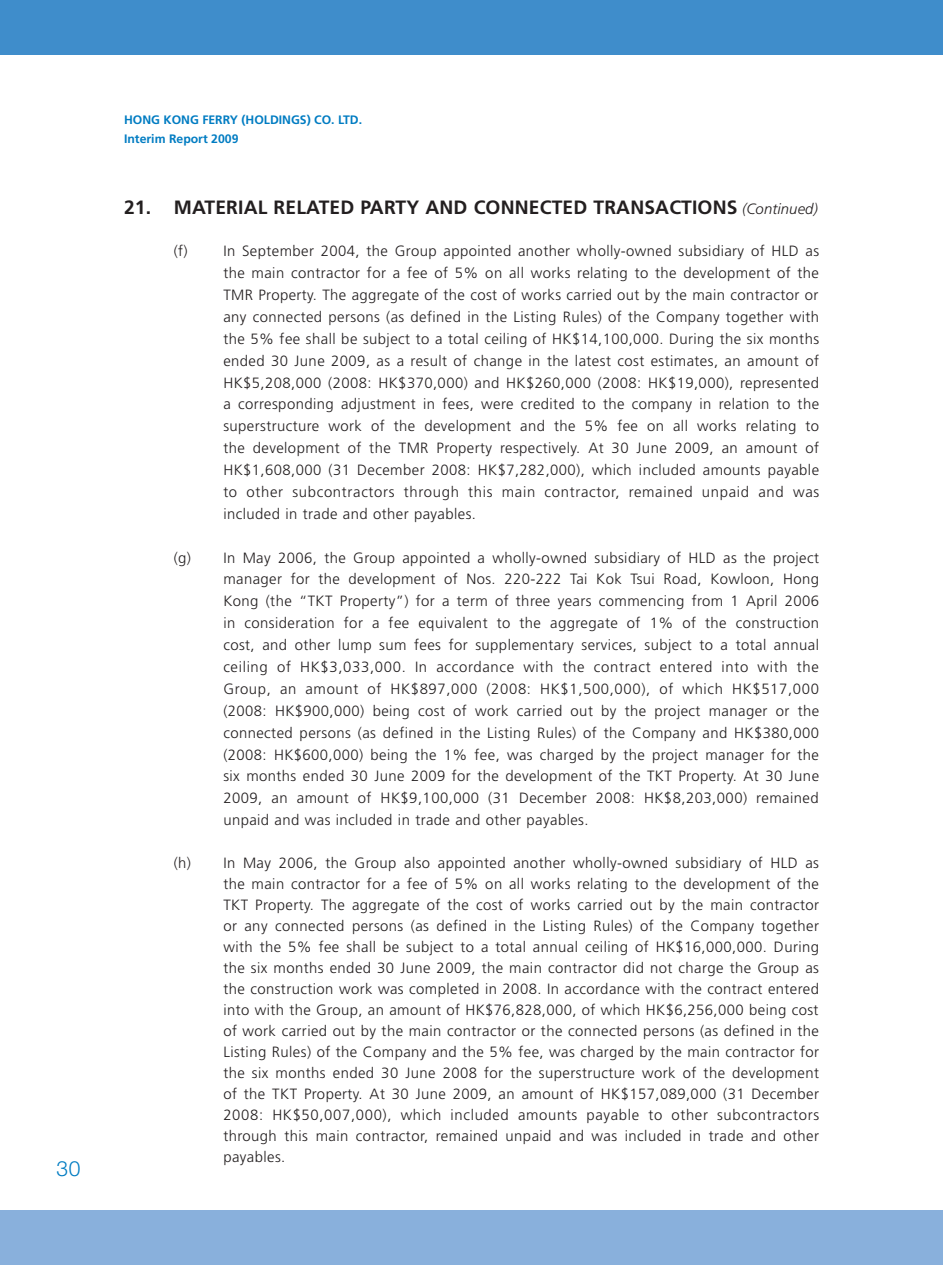
<style>
.page{position:relative;width:943px;height:1265px;background:#fff}
.page>*{position:absolute;margin:0;border:0;box-sizing:border-box;transform-origin:0 0}
.t1{font:300 21px "Helvetica Neue LT Std";color:#007cc2}
.t2{font:700 19.25px "Frutiger LT Std";letter-spacing:.01em;color:#231f20}
.t3{font:300 14.88px/21.9px "Frutiger LT Std";letter-spacing:.03em;color:#231f20;text-align:justify}
.t4{font:700 12.25px/18.4px "Frutiger LT Std";color:#007cc2}
.s1{font-weight:300;font-style:italic;font-size:14.88px}
</style>
<div class="page">
<div style="left:0;top:0;width:943px;height:55px;background:#3f8dcb"></div>
<div style="left:0;top:1210px;width:943px;height:55px;background:#89b0dc"></div>
<h1 class="t1" style="left:56px;top:1155px;width:25px">30</h1>
<p class="t4" style="left:124px;top:111px;width:239px">HONG KONG FERRY (HOLDINGS) CO. LTD.<br>Interim Report 2009</p>
<p class="t2" style="left:124px;top:196px;width:695px">21. MATERIAL RELATED PARTY AND CONNECTED TRANSACTIONS <span class="s1">(Continued)</span></p>
<p class="t3" style="left:223px;top:240px;width:597px;text-indent:-50px">(f) In September 2004, the Group appointed another wholly-owned subsidiary of HLD as the main contractor for a fee of 5% on all works relating to the development of the TMR Property. The aggregate of the cost of works carried out by the main contractor or any connected persons (as defined in the Listing Rules) of the Company together with the 5% fee shall be subject to a total ceiling of HK$14,100,000. During the six months ended 30 June 2009, as a result of change in the latest cost estimates, an amount of HK$5,208,000 (2008: HK$370,000) and HK$260,000 (2008: HK$19,000), represented a corresponding adjustment in fees, were credited to the company in relation to the superstructure work of the development and the 5% fee on all works relating to the development of the TMR Property respectively. At 30 June 2009, an amount of HK$1,608,000 (31 December 2008: HK$7,282,000), which included amounts payable to other subcontractors through this main contractor, remained unpaid and was included in trade and other payables.</p>
<p class="t3" style="left:223px;top:547px;width:597px;text-indent:-50px">(g) In May 2006, the Group appointed a wholly-owned subsidiary of HLD as the project manager for the development of Nos. 220-222 Tai Kok Tsui Road, Kowloon, Hong Kong (the “TKT Property”) for a term of three years commencing from 1 April 2006 in consideration for a fee equivalent to the aggregate of 1% of the construction cost, and other lump sum fees for supplementary services, subject to a total annual ceiling of HK$3,033,000. In accordance with the contract entered into with the Group, an amount of HK$897,000 (2008: HK$1,500,000), of which HK$517,000 (2008: HK$900,000) being cost of work carried out by the project manager or the connected persons (as defined in the Listing Rules) of the Company and HK$380,000 (2008: HK$600,000) being the 1% fee, was charged by the project manager for the six months ended 30 June 2009 for the development of the TKT Property. At 30 June 2009, an amount of HK$9,100,000 (31 December 2008: HK$8,203,000) remained unpaid and was included in trade and other payables.</p>
<p class="t3" style="left:223px;top:853px;width:597px;line-height:21px;text-indent:-50px">(h) In May 2006, the Group also appointed another wholly-owned subsidiary of HLD as the main contractor for a fee of 5% on all works relating to the development of the TKT Property. The aggregate of the cost of works carried out by the main contractor or any connected persons (as defined in the Listing Rules) of the Company together with the 5% fee shall be subject to a total annual ceiling of HK$16,000,000. During the six months ended 30 June 2009, the main contractor did not charge the Group as the construction work was completed in 2008. In accordance with the contract entered into with the Group, an amount of HK$76,828,000, of which HK$6,256,000 being cost of work carried out by the main contractor or the connected persons (as defined in the Listing Rules) of the Company and the 5% fee, was charged by the main contractor for the six months ended 30 June 2008 for the superstructure work of the development of the TKT Property. At 30 June 2009, an amount of HK$157,089,000 (31 December 2008: HK$50,007,000), which included amounts payable to other subcontractors through this main contractor, remained unpaid and was included in trade and other payables.</p>
</div>
